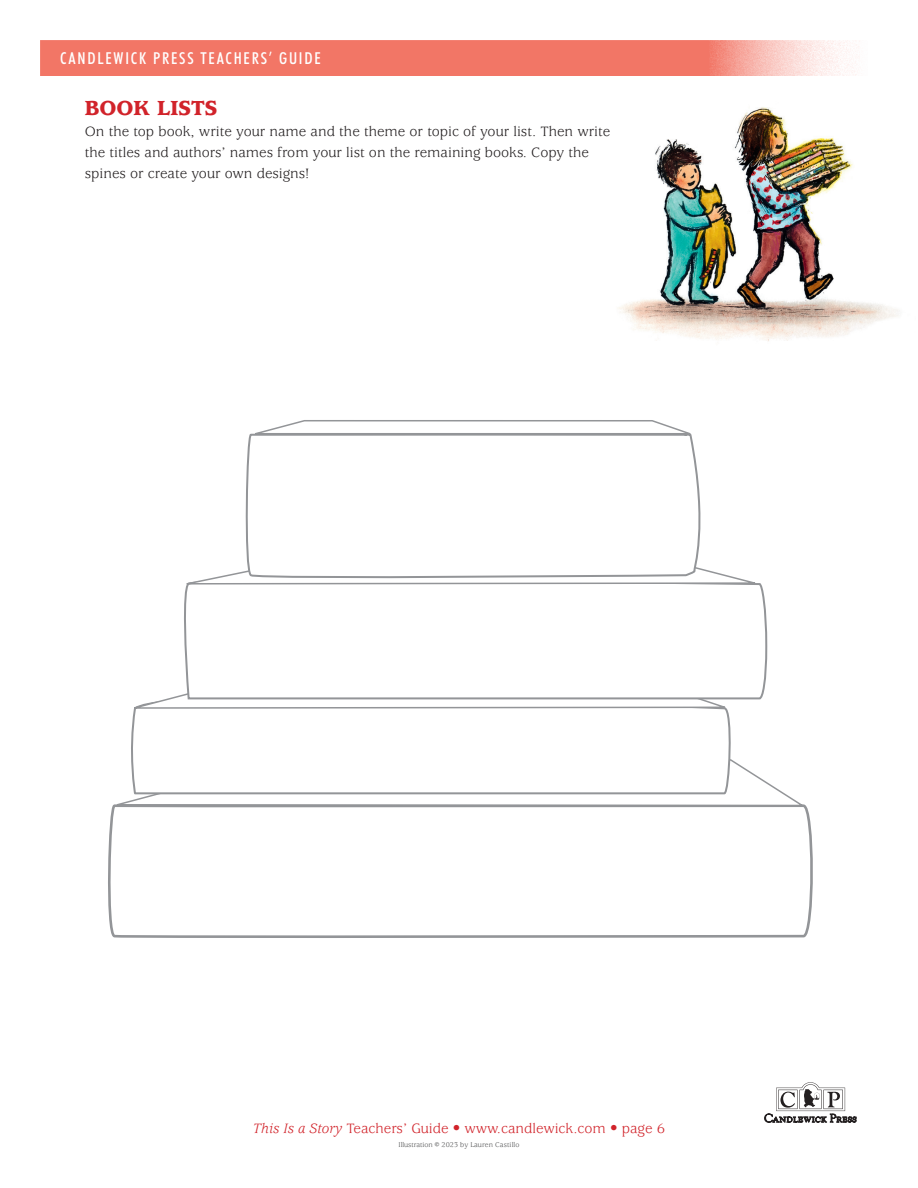
<style>
.page{position:relative;width:918px;height:1188px;background:#fff}
.page>*{position:absolute;margin:0;border:0;box-sizing:border-box;transform-origin:0 0}
.t1{font:900 22.5px "Usherwood";color:#d1232a}
.t2{font:500 condensed 16.5px "Futura BT";letter-spacing:.11em;color:#fff}
.t3{font:15px/21px "Usherwood";color:#231f20}
.t4{font:15px "Usherwood";color:#d1232a}
.Arial_placeholder{font:7.5px "Usherwood";color:#4b4c4d}
.s1{font-style:italic}
.s2{font-size:9px}
</style>
<div class="page">
<svg style="left:108px;top:804px;width:705px;height:134px"></svg>
<svg style="left:116px;top:760px;width:691px;height:47px"></svg>
<svg style="left:128px;top:710px;width:605px;height:85px"></svg>
<svg style="left:133px;top:694px;width:595px;height:16px"></svg>
<svg style="left:183px;top:586px;width:585px;height:115px"></svg>
<svg style="left:186px;top:570px;width:576px;height:16px"></svg>
<svg style="left:241px;top:433px;width:468px;height:147px"></svg>
<svg style="left:254px;top:420px;width:445px;height:16px"></svg>
<img style="left:619px;top:107px;width:279px;height:234px">
<svg style="left:40px;top:40px;width:820px;height:36px;background:#f38678"></svg>
<svg style="left:764px;top:1082px;width:92px;height:40px"></svg>
<p class="t2" style="left:60px;top:48px;width:262px">CANDLEWICK PRESS TEACHERS’ GUIDE</p>
<p class="t1" style="left:85px;top:95px;width:134px">BOOK LISTS</p>
<p class="t3" style="left:85px;top:121px;width:527px">On the top book, write your name and the theme or topic of your list. Then write the titles and authors’ names from your list on the remaining books. Copy the spines or create your own designs!</p>
<p class="t4" style="left:253px;top:1120px;width:414px"><span class="s1">This Is a Story</span> Teachers’ Guide • www.candlewick.com • page 6</p>
<p class="Arial_placeholder" style="left:398px;top:1141px;width:123px">Illustration <span class="s2">©</span> 2023 by Lauren Castillo</p>
</div>
